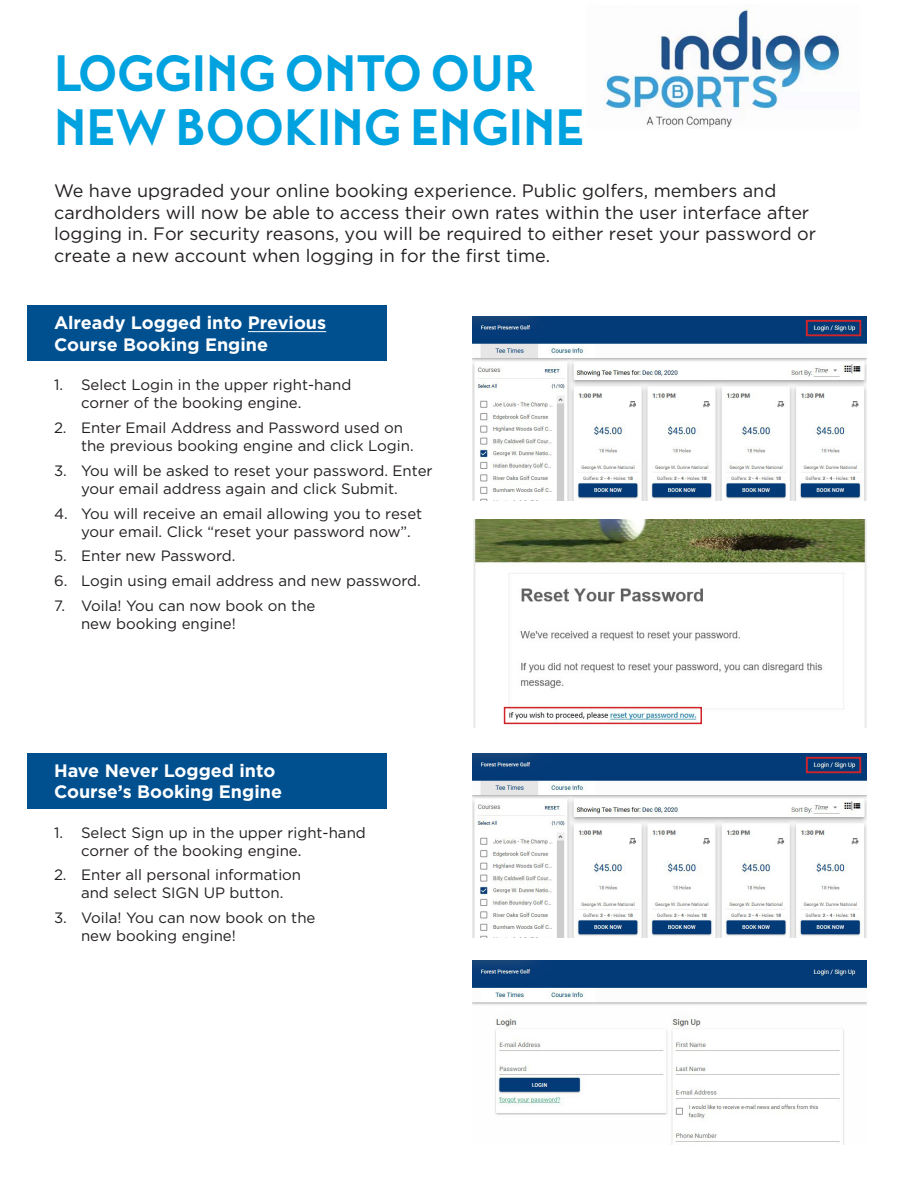
<style>
.page{position:relative;width:918px;height:1188px;background:#fff}
.page>*{position:absolute;margin:0;border:0;box-sizing:border-box;transform-origin:0 0}
.t1{font:800 45.15px/54.2px "MB Vinatage";color:#00a2df}
.t2{font:18px/21.6px "Gotham";color:#231f20}
.t3{font:700 18px/21.6px "Gotham";color:#fff}
.t4{font:15px/18px "Gotham";color:#231f20}
</style>
<div class="page">
<div style="left:27px;top:305px;width:360px;height:55px;background:#005090"></div>
<div style="left:27px;top:753px;width:360px;height:55px;background:#005090"></div>
<hr style="left:248px;top:331px;width:78px;height:1px;background:#fff">
<img style="left:472px;top:960px;width:394px;height:184px">
<img style="left:472px;top:316px;width:394px;height:184px">
<div style="left:806px;top:320px;width:55px;height:16px;border:2px solid #d1232a"></div>
<img style="left:473px;top:519px;width:393px;height:209px">
<div style="left:504px;top:707px;width:198px;height:17px;border:2px solid #d1232a"></div>
<img style="left:472px;top:753px;width:394px;height:184px">
<div style="left:806px;top:757px;width:55px;height:16px;border:2px solid #d1232a"></div>
<img style="left:604px;top:8px;width:238px;height:120px">
<p class="t1" style="left:54px;top:50px;width:532px">LOGGING ONTO OUR<br>NEW BOOKING ENGINE</p>
<p class="t2" style="left:54px;top:180px;width:763px">We have upgraded your online booking experience. Public golfers, members and cardholders will now be able to access their own rates within the user interface after logging in. For security reasons, you will be required to either reset your password or create a new account when logging in for the first time.</p>
<p class="t3" style="left:54px;top:312px;width:274px">Already Logged into Previous</p>
<p class="t3" style="left:54px;top:333px;width:216px">Course Booking Engine</p>
<p class="t4" style="left:81px;top:376px;width:272px;text-indent:-27px">1. Select Login in the upper right-hand corner of the booking engine.</p>
<p class="t4" style="left:81px;top:419px;width:334px;text-indent:-27px">2. Enter Email Address and Password used on the previous booking engine and click Login.</p>
<p class="t4" style="left:54px;top:461px;width:380px;text-align:center">3. You will be asked to reset your password. Enter your email address again and click Submit.</p>
<p class="t4" style="left:81px;top:504px;width:343px;text-indent:-27px">4. You will receive an email allowing you to reset your email. Click “reset your password now”.</p>
<p class="t4" style="left:54px;top:547px;width:183px">5. Enter new Password.</p>
<p class="t4" style="left:54px;top:572px;width:368px">6. Login using email address and new password.</p>
<p class="t4" style="left:81px;top:596px;width:236px;text-indent:-27px">7. Voila! You can now book on the new booking engine!</p>
<p class="t3" style="left:54px;top:759px;width:230px">Have Never Logged into<br>Course’s Booking Engine</p>
<p class="t4" style="left:81px;top:823px;width:286px;text-indent:-27px">1. Select Sign up in the upper right-hand corner of the booking engine.</p>
<p class="t4" style="left:81px;top:866px;width:222px;text-indent:-27px">2. Enter all personal information and select SIGN UP button.</p>
<p class="t4" style="left:81px;top:909px;width:236px;text-indent:-27px">3. Voila! You can now book on the new booking engine!</p>
</div>
